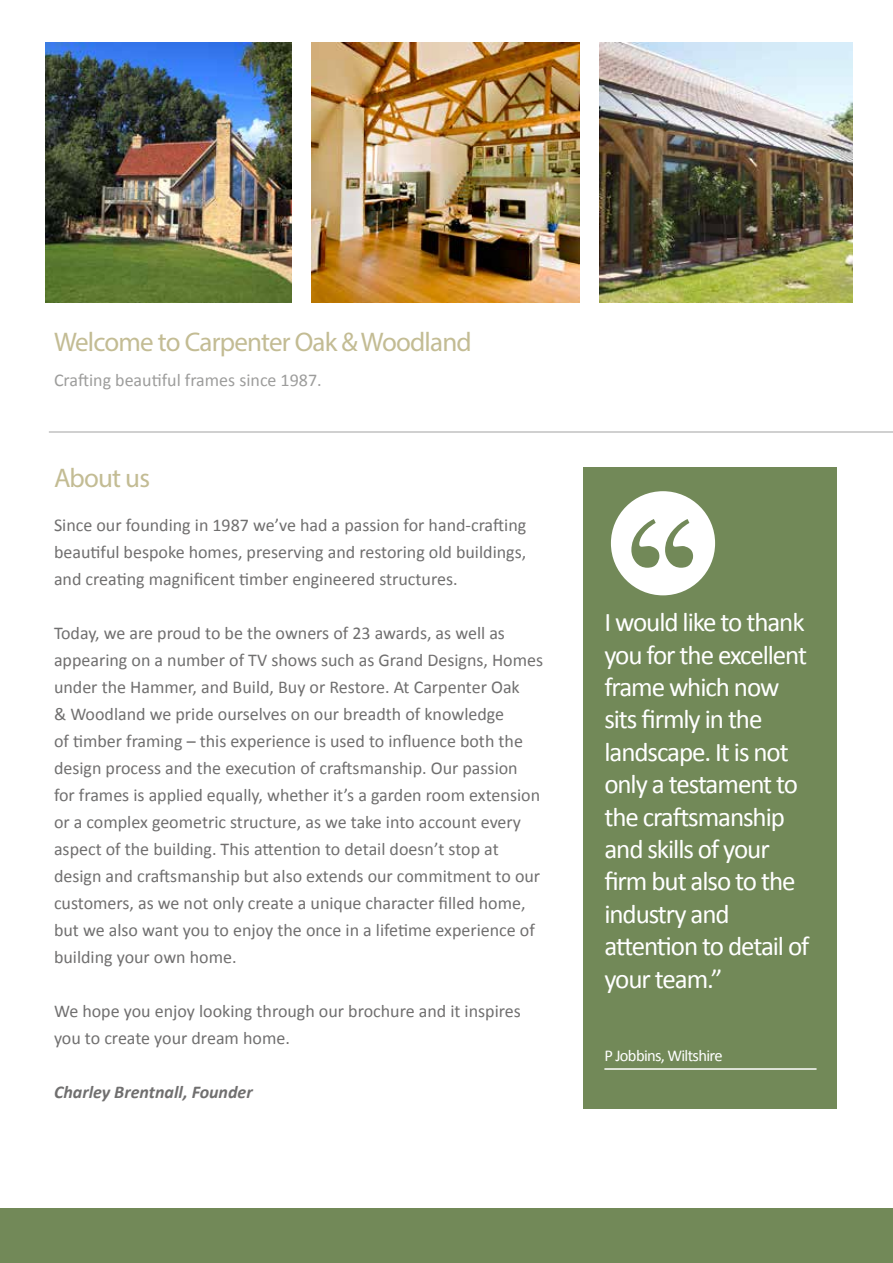
<style>
.page{position:relative;width:893px;height:1263px;background:#fff}
.page>*{position:absolute;margin:0;border:0;box-sizing:border-box;transform-origin:0 0}
.t1{font:27px/32.4px "Calibri";letter-spacing:-.04em;color:#fff}
.t2{font:27px "Myriad Pro";letter-spacing:-.03em;color:#c3bc94}
.t3{font:18px/27px "Calibri";color:#706f6f}
.t4{font:18px "Calibri";color:#9d9d9c}
.t5{font:italic 700 18px "Calibri";color:#706f6f}
.t6{font:16.5px "Calibri";letter-spacing:-.04em;color:#fff}
</style>
<div class="page">
<div style="left:584px;top:466px;width:253px;height:642px;background:#728958"></div>
<div style="left:0;top:1209px;width:893px;height:54px;background:#728958"></div>
<img style="left:599px;top:43px;width:254px;height:260px">
<img style="left:312px;top:43px;width:267px;height:260px">
<img style="left:46px;top:43px;width:246px;height:260px">
<hr style="left:49px;top:432px;width:844px;height:1px;background:#a3a3a2">
<hr style="left:604px;top:1068px;width:212px;height:2px;background:#fff">
<svg style="left:611px;top:491px;width:104px;height:104px"></svg>
<h1 class="t2" style="left:54px;top:326px;width:419px">Welcome to Carpenter Oak &amp; Woodland</h1>
<p class="t4" style="left:54px;top:369px;width:269px">Crafting beautiful frames since 1987.</p>
<h1 class="t2" style="left:54px;top:462px;width:98px">About us</h1>
<p class="t3" style="left:54px;top:511px;width:474px;text-align:justify">Since our founding in 1987 we’ve had a passion for hand-crafting beautiful bespoke homes, preserving and restoring old buildings, and creating magnificent timber engineered structures.</p>
<p class="t3" style="left:54px;top:619px;width:491px">Today, we are proud to be the owners of 23 awards, as well as appearing on a number of TV shows such as Grand Designs, Homes under the Hammer, and Build, Buy or Restore. At Carpenter Oak<br>&amp; Woodland we pride ourselves on our breadth of knowledge<br>of timber framing – this experience is used to influence both the design process and the execution of craftsmanship. Our passion<br>for frames is applied equally, whether it’s a garden room extension or a complex geometric structure, as we take into account every aspect of the building. This attention to detail doesn’t stop at design and craftsmanship but also extends our commitment to our customers, as we not only create a unique character filled home, but we also want you to enjoy the once in a lifetime experience of building your own home.</p>
<p class="t3" style="left:54px;top:997px;width:468px">We hope you enjoy looking through our brochure and it inspires you to create your dream home.</p>
<p class="t5" style="left:54px;top:1080px;width:200px">Charley Brentnall, Founder</p>
<h1 class="t1" style="left:604px;top:606px;width:207px">I would like to thank you for the excellent frame which now sits firmly in the landscape. It is not only a testament to the craftsmanship and skills of your firm but also to the industry and attention to detail of your team.”</h1>
<p class="t6" style="left:604px;top:1045px;width:120px">P Jobbins, Wiltshire</p>
</div>
